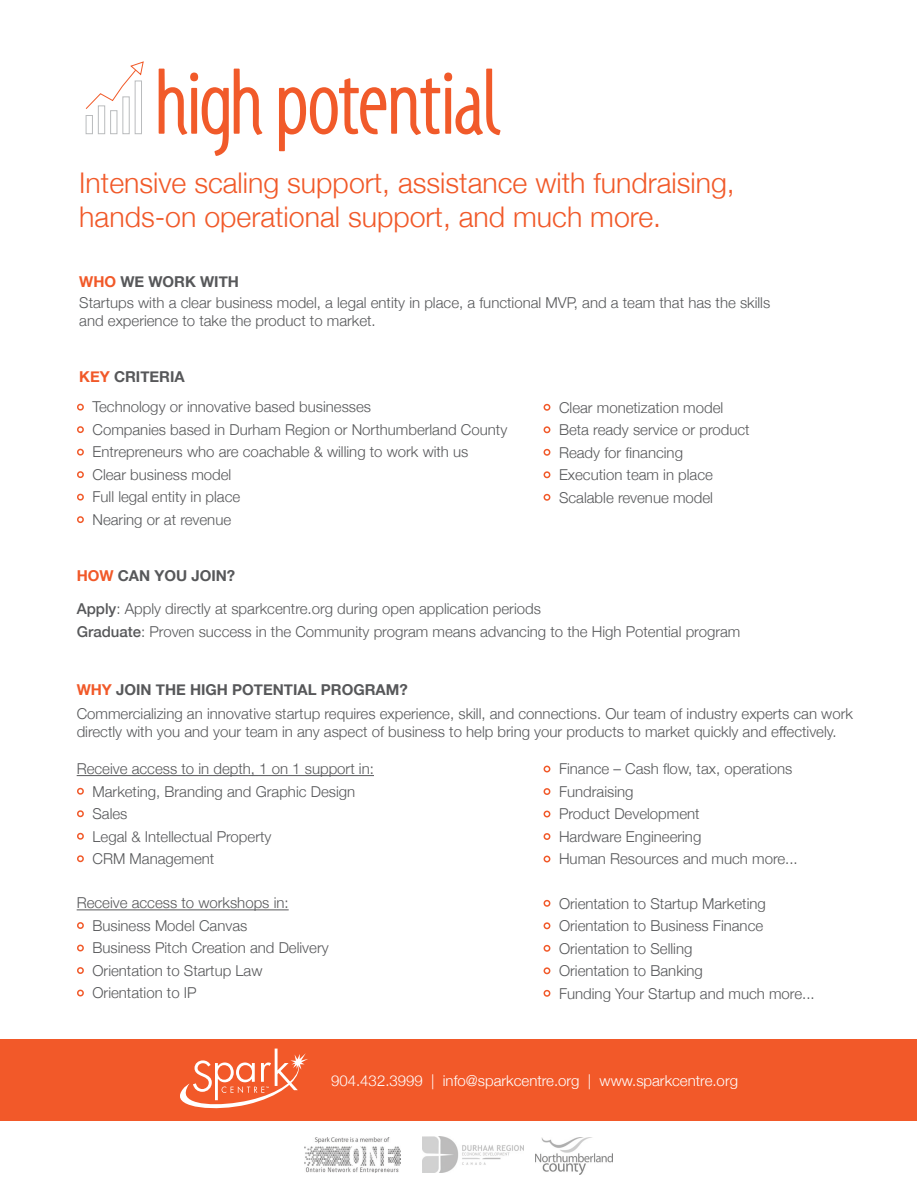
<style>
.page{position:relative;width:918px;height:1188px;background:#fff}
.page>*{position:absolute;margin:0;border:0;box-sizing:border-box;transform-origin:0 0}
.t1{font:300 28.5px/34.2px "Helvetica Neue";color:#f15929}
.t2{font:300 15px/18px "Helvetica Neue";color:#57585a}
.t3{font:700 15px "Helvetica Neue";color:#57585a}
.t4{font:300 15px "Helvetica Neue";color:#fff}
.s1{color:#f15929}
.s2{font-weight:500}
</style>
<div class="page">
<img style="left:305px;top:1138px;width:96px;height:34px">
<img style="left:422px;top:1136px;width:102px;height:36px">
<img style="left:536px;top:1138px;width:77px;height:36px">
<div style="left:1px;top:1039px;width:916px;height:82px;background:#f25929"></div>
<svg style="left:180px;top:1049px;width:128px;height:59px"></svg>
<svg style="left:279px;top:69px;width:222px;height:82px"></svg>
<svg style="left:159px;top:69px;width:103px;height:87px"></svg>
<div style="left:86px;top:115px;width:7px;height:19px;border:1px solid #babcbe"></div>
<div style="left:98px;top:105px;width:7px;height:29px;border:1px solid #babcbe"></div>
<div style="left:110px;top:110px;width:7px;height:24px;border:1px solid #babcbe"></div>
<div style="left:122px;top:96px;width:8px;height:38px;border:1px solid #babcbe"></div>
<div style="left:135px;top:81px;width:7px;height:53px;border:1px solid #babcbe"></div>
<svg style="left:85px;top:61px;width:59px;height:49px"></svg>
<svg style="left:77px;top:403px;width:7px;height:8px"></svg>
<svg style="left:77px;top:426px;width:7px;height:8px"></svg>
<svg style="left:77px;top:448px;width:7px;height:8px"></svg>
<svg style="left:77px;top:471px;width:7px;height:8px"></svg>
<svg style="left:77px;top:493px;width:7px;height:8px"></svg>
<svg style="left:77px;top:516px;width:7px;height:8px"></svg>
<svg style="left:543px;top:403px;width:8px;height:8px"></svg>
<svg style="left:543px;top:426px;width:8px;height:8px"></svg>
<svg style="left:543px;top:448px;width:8px;height:8px"></svg>
<svg style="left:543px;top:471px;width:8px;height:8px"></svg>
<svg style="left:543px;top:493px;width:8px;height:8px"></svg>
<hr style="left:77px;top:775px;width:297px;height:1px;background:#57585a">
<svg style="left:77px;top:787px;width:7px;height:8px"></svg>
<svg style="left:77px;top:810px;width:7px;height:8px"></svg>
<svg style="left:77px;top:832px;width:7px;height:8px"></svg>
<svg style="left:77px;top:855px;width:7px;height:8px"></svg>
<svg style="left:543px;top:765px;width:8px;height:8px"></svg>
<svg style="left:543px;top:788px;width:8px;height:7px"></svg>
<svg style="left:543px;top:810px;width:8px;height:8px"></svg>
<svg style="left:543px;top:833px;width:8px;height:7px"></svg>
<svg style="left:543px;top:855px;width:8px;height:8px"></svg>
<hr style="left:77px;top:910px;width:212px;height:1px;background:#57585a">
<svg style="left:77px;top:922px;width:7px;height:7px"></svg>
<svg style="left:77px;top:944px;width:7px;height:8px"></svg>
<svg style="left:77px;top:967px;width:7px;height:7px"></svg>
<svg style="left:77px;top:989px;width:7px;height:8px"></svg>
<svg style="left:543px;top:899px;width:8px;height:8px"></svg>
<svg style="left:543px;top:922px;width:8px;height:8px"></svg>
<svg style="left:543px;top:944px;width:8px;height:8px"></svg>
<svg style="left:543px;top:967px;width:8px;height:8px"></svg>
<svg style="left:543px;top:989px;width:8px;height:8px"></svg>
<p class="t1" style="left:79px;top:163px;width:657px">Intensive scaling support, assistance with fundraising, hands-on operational support, and much more.</p>
<p class="t3" style="left:79px;top:269px;width:161px"><span class="s1">WHO</span> WE WORK WITH</p>
<p class="t2" style="left:79px;top:292px;width:692px">Startups with a clear business model, a legal entity in place, a functional MVP, and a team that has the skills and experience to take the product to market.</p>
<p class="t3" style="left:79px;top:365px;width:107px"><span class="s1">KEY</span> CRITERIA</p>
<p class="t2" style="left:93px;top:397px;width:280px">Technology or innovative based businesses</p>
<p class="t2" style="left:93px;top:420px;width:416px">Companies based in Durham Region or Northumberland County</p>
<p class="t2" style="left:93px;top:442px;width:377px">Entrepreneurs who are coachable &amp; willing to work with us</p>
<p class="t2" style="left:93px;top:465px;width:140px">Clear business model</p>
<p class="t2" style="left:93px;top:487px;width:149px">Full legal entity in place</p>
<p class="t2" style="left:93px;top:510px;width:140px">Nearing or at revenue</p>
<p class="t2" style="left:559px;top:397px;width:166px">Clear monetization model</p>
<p class="t2" style="left:559px;top:420px;width:192px">Beta ready service or product</p>
<p class="t2" style="left:559px;top:442px;width:125px">Ready for financing</p>
<p class="t2" style="left:559px;top:465px;width:155px">Execution team in place</p>
<p class="t2" style="left:559px;top:487px;width:155px">Scalable revenue model</p>
<p class="t3" style="left:77px;top:564px;width:160px"><span class="s1">HOW</span> CAN YOU JOIN?</p>
<p class="t2" style="left:77px;top:599px;width:466px"><span class="s2">Apply</span>: Apply directly at sparkcentre.org during open application periods</p>
<p class="t2" style="left:77px;top:621px;width:665px"><span class="s2">Graduate</span>: Proven success in the Community program means advancing to the High Potential program</p>
<p class="t3" style="left:77px;top:678px;width:333px"><span class="s1">WHY</span> JOIN THE HIGH POTENTIAL PROGRAM?</p>
<p class="t2" style="left:77px;top:703px;width:778px">Commercializing an innovative startup requires experience, skill, and connections. Our team of industry experts can work directly with you and your team in any aspect of business to help bring your products to market quickly and effectively.</p>
<p class="t2" style="left:77px;top:759px;width:299px">Receive access to in depth, 1 on 1 support in:</p>
<p class="t2" style="left:93px;top:781px;width:264px">Marketing, Branding and Graphic Design</p>
<p class="t2" style="left:93px;top:804px;width:37px">Sales</p>
<p class="t2" style="left:93px;top:826px;width:180px">Legal &amp; Intellectual Property</p>
<p class="t2" style="left:93px;top:849px;width:123px">CRM Management</p>
<p class="t2" style="left:77px;top:893px;width:214px">Receive access to workshops in:</p>
<p class="t2" style="left:93px;top:915px;width:156px">Business Model Canvas</p>
<p class="t2" style="left:93px;top:938px;width:238px">Business Pitch Creation and Delivery</p>
<p class="t2" style="left:93px;top:960px;width:172px">Orientation to Startup Law</p>
<p class="t2" style="left:93px;top:983px;width:106px">Orientation to IP</p>
<p class="t2" style="left:559px;top:759px;width:235px">Finance – Cash flow, tax, operations</p>
<p class="t2" style="left:559px;top:781px;width:76px">Fundraising</p>
<p class="t2" style="left:559px;top:804px;width:142px">Product Development</p>
<p class="t2" style="left:559px;top:826px;width:144px">Hardware Engineering</p>
<p class="t2" style="left:559px;top:849px;width:240px">Human Resources and much more...</p>
<p class="t2" style="left:559px;top:893px;width:208px">Orientation to Startup Marketing</p>
<p class="t2" style="left:559px;top:916px;width:206px">Orientation to Business Finance</p>
<p class="t2" style="left:559px;top:938px;width:135px">Orientation to Selling</p>
<p class="t2" style="left:559px;top:961px;width:145px">Orientation to Banking</p>
<p class="t2" style="left:559px;top:983px;width:257px">Funding Your Startup and much more...</p>
<p class="t4" style="left:331px;top:1068px;width:408px">904.432.3999 | info@sparkcentre.org | www.sparkcentre.org</p>
</div>
